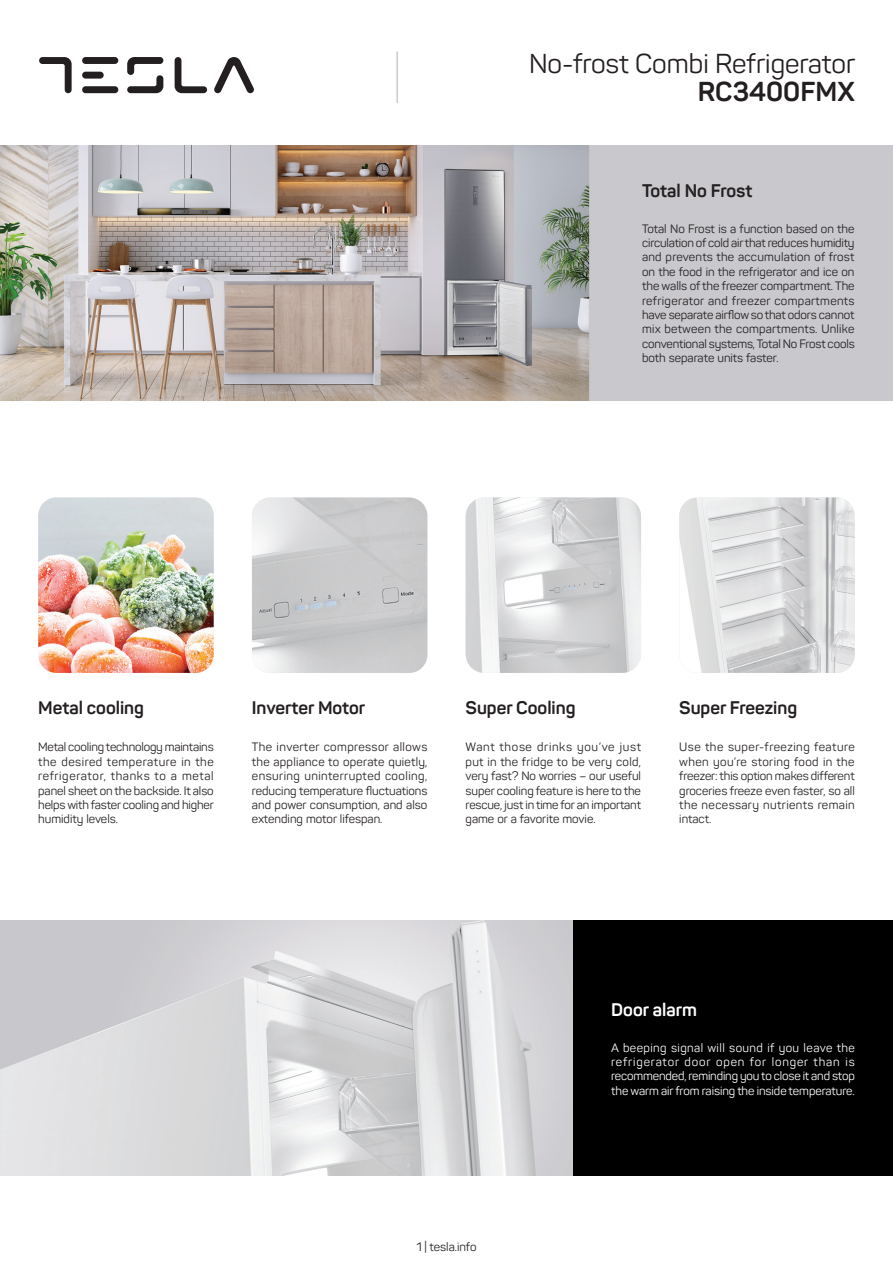
<style>
.page{position:relative;width:893px;height:1263px;background:#fff}
.page>*{position:absolute;margin:0;border:0;box-sizing:border-box;transform-origin:0 0}
.t1{font:27px/28.5px "Panton";color:#231f20;text-align:right}
.t2{font:700 18px "Panton";color:#231f20}
.t3{font:700 18px "Panton";color:#fff}
.t4{font:12px/14.4px "Panton";color:#231f20;text-align:justify}
.t5{font:12px/14.4px "Panton";letter-spacing:-.005em;color:#fff;text-align:justify}
.s1{font-weight:700}
</style>
<div class="page">
<svg style="left:214px;top:57px;width:40px;height:36px"></svg>
<svg style="left:39px;top:57px;width:33px;height:36px"></svg>
<svg style="left:127px;top:57px;width:36px;height:36px"></svg>
<svg style="left:175px;top:57px;width:32px;height:36px"></svg>
<div style="left:82px;top:57px;width:36px;height:7px;background:#231f20;border-radius:3px"></div>
<div style="left:82px;top:72px;width:22px;height:7px;background:#231f20;border-radius:3px"></div>
<div style="left:82px;top:86px;width:36px;height:7px;background:#231f20;border-radius:3px"></div>
<hr style="left:396px;top:52px;width:2px;height:51px;background:#cacbcd">
<img style="left:0;top:145px;width:893px;height:255px">
<img style="left:252px;top:497px;width:175px;height:176px">
<img style="left:679px;top:497px;width:176px;height:176px">
<img style="left:38px;top:497px;width:176px;height:176px">
<img style="left:466px;top:497px;width:175px;height:176px">
<img style="left:0;top:921px;width:573px;height:255px">
<div style="left:573px;top:921px;width:320px;height:255px;background:#000"></div>
<p class="t1" style="left:529px;top:49px;width:328px">No-frost Combi Refrigerator<br><span class="s1">RC3400FMX</span></p>
<p class="t2" style="left:642px;top:179px;width:112px">Total No Frost</p>
<p class="t4" style="left:642px;top:221px;width:214px">Total No Frost is a function based on the circulation of cold air that reduces humidity and prevents the accumulation of frost on the food in the refrigerator and ice on the walls of the freezer compartment. The refrigerator and freezer compartments have separate airflow so that odors cannot mix between the compartments. Unlike conventional systems, Total No Frost cools both separate units faster.</p>
<p class="t2" style="left:38px;top:696px;width:107px">Metal cooling</p>
<p class="t4" style="left:38px;top:740px;width:177px">Metal cooling technology maintains the desired temperature in the refrigerator, thanks to a metal panel sheet on the backside. It also helps with faster cooling and higher humidity levels.</p>
<p class="t2" style="left:252px;top:696px;width:115px">Inverter Motor</p>
<p class="t4" style="left:252px;top:740px;width:177px">The inverter compressor allows the appliance to operate quietly, ensuring uninterrupted cooling, reducing temperature fluctuations and power consumption, and also extending motor lifespan.</p>
<p class="t2" style="left:466px;top:696px;width:111px">Super Cooling</p>
<p class="t4" style="left:466px;top:740px;width:177px">Want those drinks you’ve just put in the fridge to be very cold, very fast? No worries – our useful super cooling feature is here to the rescue, just in time for an important game or a favorite movie.</p>
<p class="t2" style="left:679px;top:696px;width:119px">Super Freezing</p>
<p class="t4" style="left:679px;top:740px;width:177px">Use the super-freezing feature when you’re storing food in the freezer: this option makes different groceries freeze even faster, so all the necessary nutrients remain intact.</p>
<p class="t4" style="left:416px;top:1239px;width:62px">1 | tesla.info</p>
<p class="t3" style="left:611px;top:998px;width:87px">Door alarm</p>
<p class="t5" style="left:611px;top:1040px;width:245px">A beeping signal will sound if you leave the refrigerator door open for longer than is recommended, reminding you to close it and stop the warm air from raising the inside temperature.</p>
</div>
